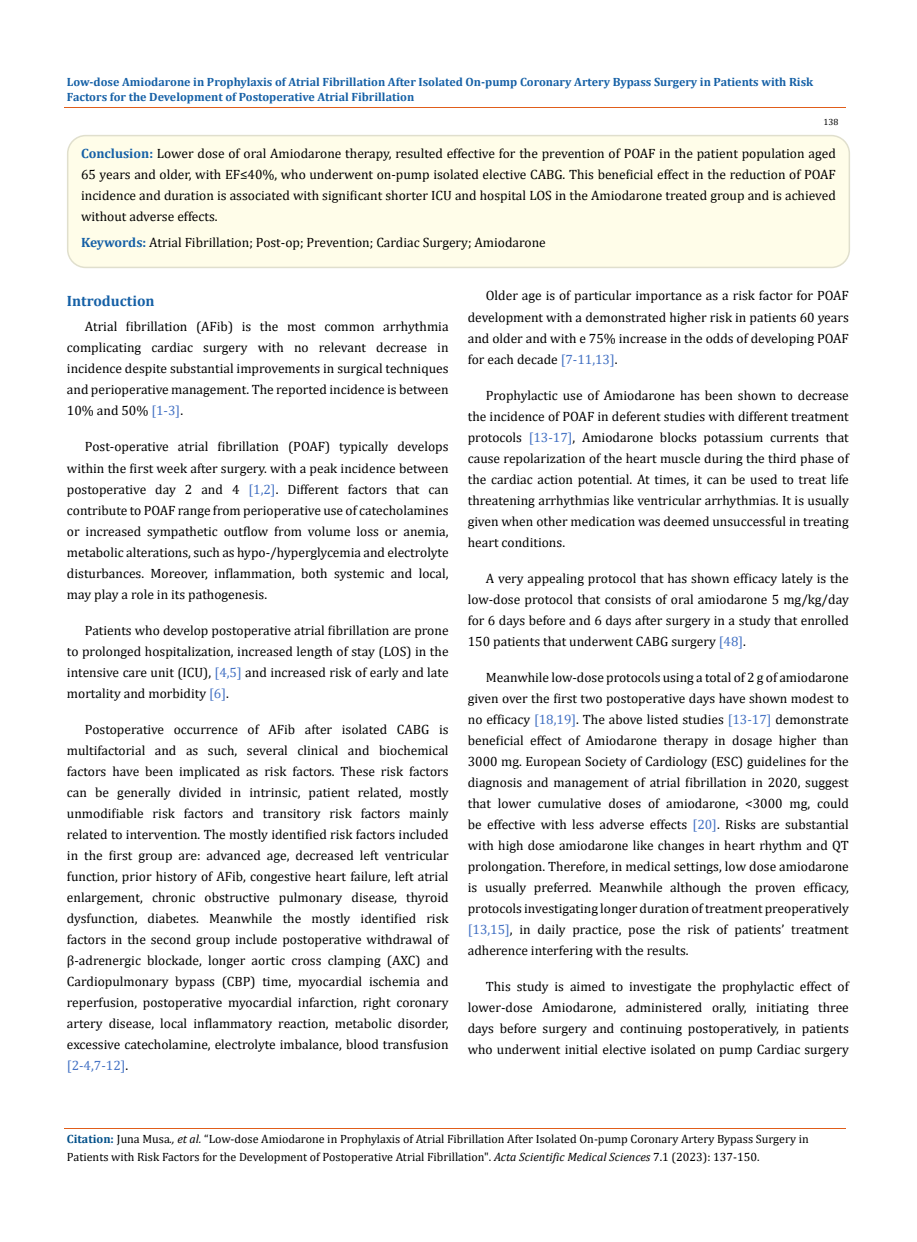
<style>
.page{position:relative;width:917px;height:1242px;background:#fff}
.page>*{position:absolute;margin:0;border:0;box-sizing:border-box;transform-origin:0 0}
.t1{font:700 15px "Cambria";color:#1560a6}
.t2{font:13.5px/21px "Cambria";color:#000;text-align:justify}
.t3{font:12px/18px "Cambria";color:#000}
.t4{font:700 12px/15px "Cambria";color:#1560a6}
.t5{font:9px "Cambria";color:#000}
.s1{font-weight:700;color:#1560a6}
.s2{color:#4472c4}
.s3{font-weight:700;color:#035089}
.s4{font-style:italic}
</style>
<div class="page">
<div style="left:68px;top:136px;width:781px;height:131px;background:#fffde9;border-radius:18px"></div>
<div style="left:67px;top:135px;width:783px;height:133px;border:2px solid #e0dfcd;border-radius:18px"></div>
<hr style="left:64px;top:108px;width:781px;height:1px;background:#e05d1a">
<hr style="left:64px;top:1128px;width:781px;height:1px;background:#e05d1a">
<p class="t4" style="left:67px;top:74px;width:748px">Low-dose Amiodarone in Prophylaxis of Atrial Fibrillation After Isolated On-pump Coronary Artery Bypass Surgery in Patients with Risk<br>Factors for the Development of Postoperative Atrial Fibrillation</p>
<p class="t5" style="left:823px;top:117px;width:16px">138</p>
<p class="t2" style="left:81px;top:143px;width:756px"><span class="s1">Conclusion:</span> Lower dose of oral Amiodarone therapy, resulted effective for the prevention of POAF in the patient population aged 65 years and older, with EF≤40%, who underwent on-pump isolated elective CABG. This beneficial effect in the reduction of POAF incidence and duration is associated with significant shorter ICU and hospital LOS in the Amiodarone treated group and is achieved without adverse effects.</p>
<p class="t2" style="left:81px;top:231px;width:466px"><span class="s1">Keywords:</span> Atrial Fibrillation; Post-op; Prevention; Cardiac Surgery; Amiodarone</p>
<p class="t1" style="left:67px;top:290px;width:89px">Introduction</p>
<p class="t2" style="left:67px;top:316px;width:383px;text-indent:18px">Atrial fibrillation (AFib) is the most common arrhythmia complicating cardiac surgery with no relevant decrease in incidence despite substantial improvements in surgical techniques and perioperative management. The reported incidence is between 10% and 50% <span class="s2">[1-3]</span>.</p>
<p class="t2" style="left:67px;top:436px;width:383px;text-indent:18px">Post-operative atrial fibrillation (POAF) typically develops within the first week after surgery. with a peak incidence between postoperative day 2 and 4 <span class="s2">[1,2]</span>. Different factors that can contribute to POAF range from perioperative use of catecholamines or increased sympathetic outflow from volume loss or anemia, metabolic alterations, such as hypo-/hyperglycemia and electrolyte disturbances. Moreover, inflammation, both systemic and local, may play a role in its pathogenesis.</p>
<p class="t2" style="left:67px;top:619px;width:383px;text-indent:18px">Patients who develop postoperative atrial fibrillation are prone to prolonged hospitalization, increased length of stay (LOS) in the intensive care unit (ICU), <span class="s2">[4,5]</span> and increased risk of early and late mortality and morbidity <span class="s2">[6]</span>.</p>
<p class="t2" style="left:67px;top:718px;width:383px;text-indent:18px">Postoperative occurrence of AFib after isolated CABG is multifactorial and as such, several clinical and biochemical factors have been implicated as risk factors. These risk factors can be generally divided in intrinsic, patient related, mostly unmodifiable risk factors and transitory risk factors mainly related to intervention. The mostly identified risk factors included in the first group are: advanced age, decreased left ventricular function, prior history of AFib, congestive heart failure, left atrial enlargement, chronic obstructive pulmonary disease, thyroid dysfunction, diabetes. Meanwhile the mostly identified risk factors in the second group include postoperative withdrawal of β-adrenergic blockade, longer aortic cross clamping (AXC) and Cardiopulmonary bypass (CBP) time, myocardial ischemia and reperfusion, postoperative myocardial infarction, right coronary artery disease, local inflammatory reaction, metabolic disorder, excessive catecholamine, electrolyte imbalance, blood transfusion <span class="s2">[2-4,7-12]</span>.</p>
<p class="t2" style="left:468px;top:285px;width:382px;text-indent:18px">Older age is of particular importance as a risk factor for POAF development with a demonstrated higher risk in patients 60 years and older and with e 75% increase in the odds of developing POAF for each decade <span class="s2">[7-11,13]</span>.</p>
<p class="t2" style="left:468px;top:384px;width:382px;text-indent:18px">Prophylactic use of Amiodarone has been shown to decrease the incidence of POAF in deferent studies with different treatment protocols <span class="s2">[13-17]</span>, Amiodarone blocks potassium currents that cause repolarization of the heart muscle during the third phase of the cardiac action potential. At times, it can be used to treat life threatening arrhythmias like ventricular arrhythmias. It is usually given when other medication was deemed unsuccessful in treating heart conditions.</p>
<p class="t2" style="left:468px;top:567px;width:382px;text-indent:18px">A very appealing protocol that has shown efficacy lately is the low-dose protocol that consists of oral amiodarone 5 mg/kg/day for 6 days before and 6 days after surgery in a study that enrolled 150 patients that underwent CABG surgery <span class="s2">[48]</span>.</p>
<p class="t2" style="left:468px;top:666px;width:382px;text-indent:18px">Meanwhile low-dose protocols using a total of 2 g of amiodarone given over the first two postoperative days have shown modest to no efficacy <span class="s2">[18,19]</span>. The above listed studies <span class="s2">[13-17]</span> demonstrate beneficial effect of Amiodarone therapy in dosage higher than 3000 mg. European Society of Cardiology (ESC) guidelines for the diagnosis and management of atrial fibrillation in 2020, suggest that lower cumulative doses of amiodarone, &lt;3000 mg, could be effective with less adverse effects <span class="s2">[20]</span>. Risks are substantial with high dose amiodarone like changes in heart rhythm and QT prolongation. Therefore, in medical settings, low dose amiodarone is usually preferred. Meanwhile although the proven efficacy, protocols investigating longer duration of treatment preoperatively <span class="s2">[13,15]</span>, in daily practice, pose the risk of patients’ treatment adherence interfering with the results.</p>
<p class="t2" style="left:468px;top:976px;width:382px;text-indent:18px">This study is aimed to investigate the prophylactic effect of lower-dose Amiodarone, administered orally, initiating three days before surgery and continuing postoperatively, in patients who underwent initial elective isolated on pump Cardiac surgery</p>
<p class="t3" style="left:67px;top:1130px;width:743px"><span class="s3">Citation:</span> Juna Musa<span class="s4">., et al.</span> “Low-dose Amiodarone in Prophylaxis of Atrial Fibrillation After Isolated On-pump Coronary Artery Bypass Surgery in<br>Patients with Risk Factors for the Development of Postoperative Atrial Fibrillation". <span class="s4">Acta Scientific Medical Sciences</span> 7.1 (2023): 137-150.</p>
</div>
